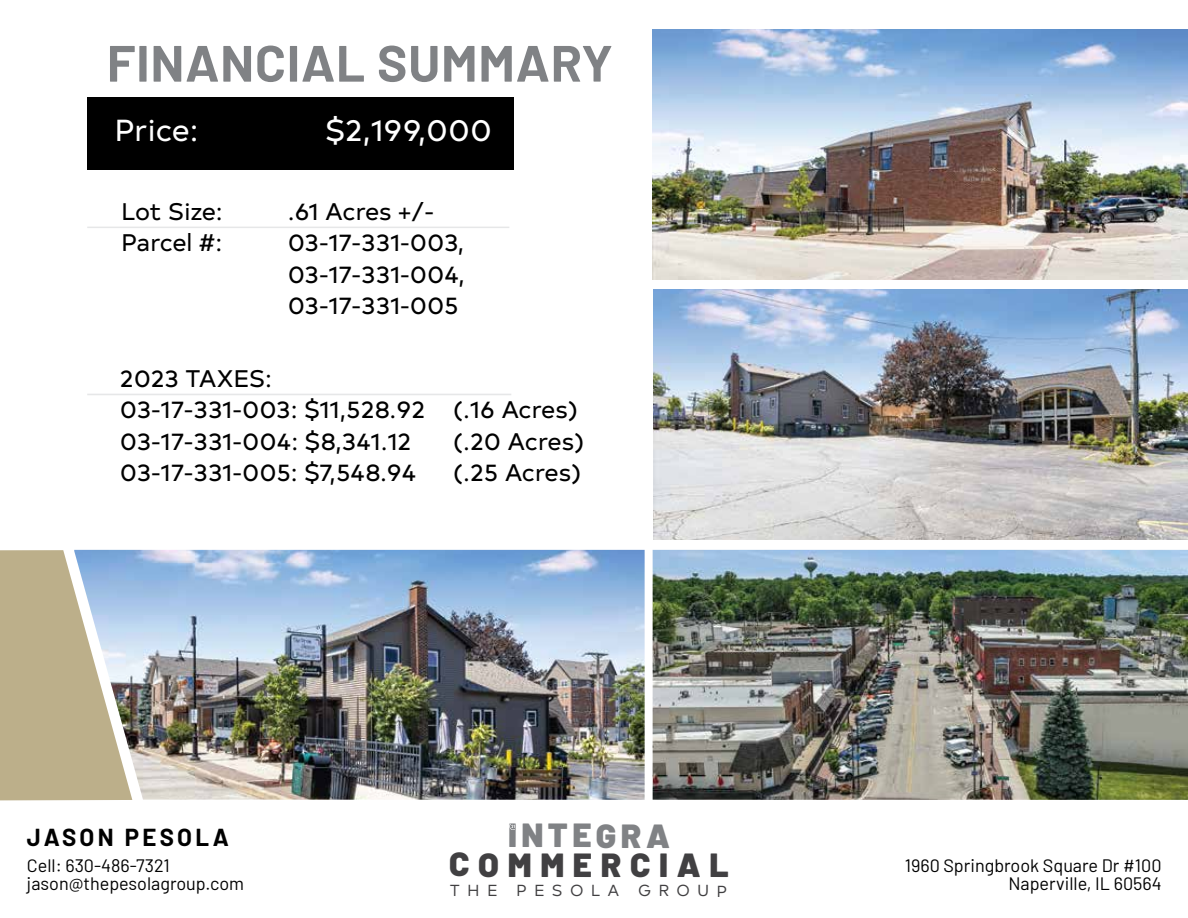
<style>
.page{position:relative;width:1188px;height:918px;background:#fff}
.page>*{position:absolute;margin:0;border:0;box-sizing:border-box;transform-origin:0 0}
.t1{font:700 51px "Barlow";letter-spacing:.015em;color:#808285}
.t2{font:900 33.45px "Barlow";letter-spacing:.255em;color:#414042}
.t3{font:900 33.45px "Barlow";letter-spacing:.13em;color:#808285}
.t4{font:30.45px "Typold";color:#fff}
.t5{font:24px/31.5px "Typold";color:#000;text-align:justify}
.t6{font:700 24px "Barlow";letter-spacing:.135em;color:#000}
.t7{font:18px/18px "Barlow";color:#000;text-align:right}
.t8{font:16.05px "Typold";letter-spacing:.45em;color:#414042}
</style>
<div class="page">
<div style="left:0;top:550px;width:74px;height:250px;background:#bcaf8a"></div>
<img style="left:653px;top:550px;width:535px;height:250px">
<img style="left:74px;top:550px;width:571px;height:250px">
<div style="left:87px;top:97px;width:426px;height:73px;background:#000"></div>
<hr style="left:87px;top:227px;width:422px;height:1px;background:#e6e7e8">
<hr style="left:87px;top:394px;width:424px;height:1px;background:#e6e7e8">
<img style="left:653px;top:289px;width:535px;height:251px">
<img style="left:653px;top:29px;width:535px;height:251px">
<h1 class="t1" style="left:107px;top:26px;width:507px">FINANCIAL SUMMARY</h1>
<p class="t4" style="left:114px;top:107px;width:86px">Price:</p>
<p class="t4" style="left:325px;top:107px;width:168px">$2,199,000</p>
<p class="t5" style="left:121px;top:194px;width:103px">Lot Size:</p>
<p class="t5" style="left:288px;top:194px;width:148px">.61 Acres +/-</p>
<p class="t5" style="left:121px;top:225px;width:103px">Parcel #:</p>
<p class="t5" style="left:288px;top:225px;width:179px">03-17-331-003, 03-17-331-004, 03-17-331-005</p>
<p class="t5" style="left:120px;top:361px;width:460px;text-align:left">2023 TAXES:<br>03-17-331-003: $11,528.92 (.16 Acres)<br>03-17-331-004: $8,341.12</p>
<p class="t5" style="left:453px;top:424px;width:133px">(.20 Acres)</p>
<p class="t5" style="left:120px;top:455px;width:298px">03-17-331-005: $7,548.94</p>
<p class="t5" style="left:453px;top:455px;width:130px">(.25 Acres)</p>
<p class="t6" style="left:27px;top:820px;width:203px">JASON PESOLA</p>
<h2 class="t3" style="left:508px;top:810px;width:163px">INTEGRA</h2>
<p class="t7" style="left:27px;top:855px;width:219px;text-align:left">Cell: 630-486-7321 jason@thepesolagroup.com</p>
<h2 class="t2" style="left:449px;top:840px;width:281px">COMMERCIAL</h2>
<p class="t8" style="left:450px;top:878px;width:279px">THE PESOLA GROUP</p>
<p class="t7" style="left:905px;top:855px;width:258px">1960 Springbrook Square Dr #100<br>Naperville, IL 60564</p>
</div>
